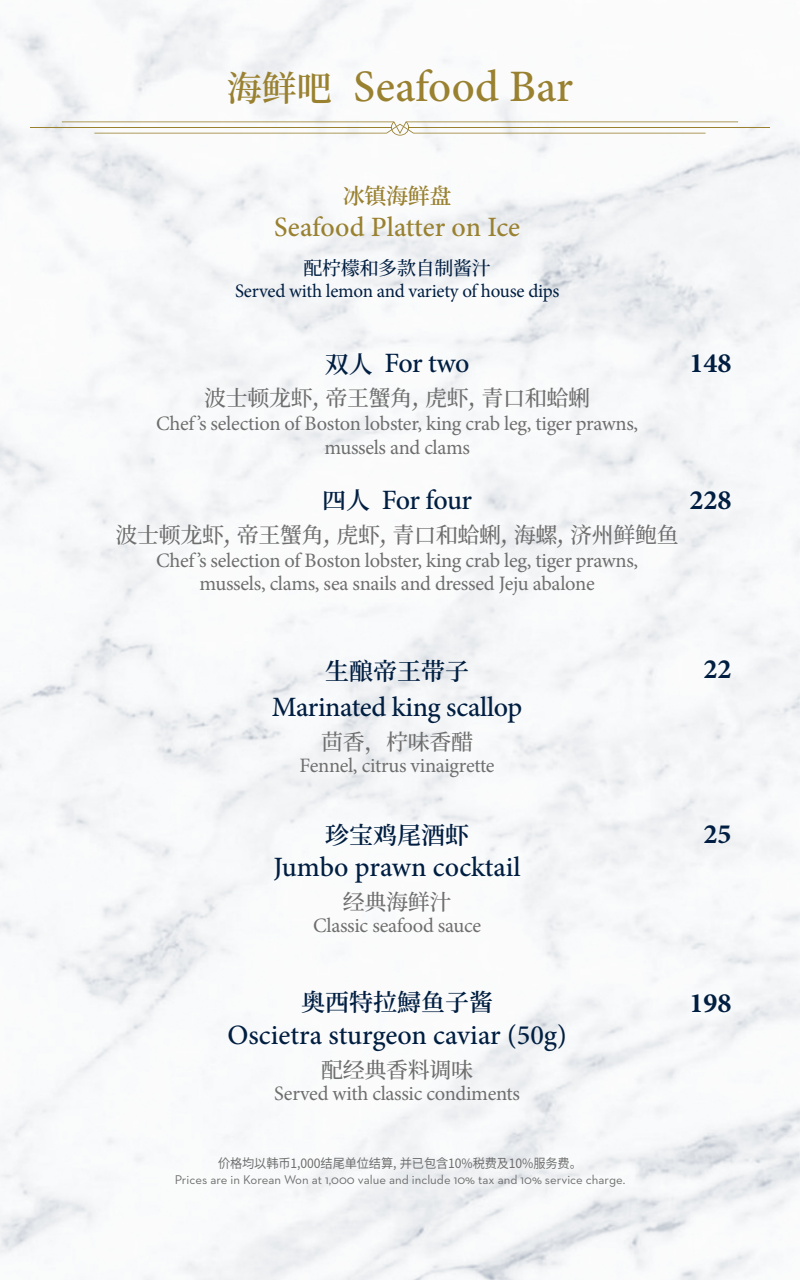
<style>
.page{position:relative;width:800px;height:1280px;background:#fff}
.page>*{position:absolute;margin:0;border:0;box-sizing:border-box;transform-origin:0 0}
.t1{font:500 45px "Minion Pro";letter-spacing:.005em;color:#998130}
.메뉴설명{font:500 28px "Minion Pro";letter-spacing:-.01em;color:#001e41}
.메뉴명{font:500 28px "Minion Pro";letter-spacing:-.005em;color:#998130}
.가격{font:700 28px "Minion Pro";color:#001e41}
.메뉴설명-2{font:600 24px "Noto Serif CJ Ksc";color:#001e41}
.메뉴설명-3{font:500 22px "Noto Serif CJ Ksc";letter-spacing:-.015em;color:#6e6e6e}
.메뉴설명-4{font:600 22px "Noto Serif CJ Ksc";letter-spacing:-.015em;color:#998130}
.메뉴설명-5{font:20.5px/23.5px "Minion Pro";letter-spacing:-.015em;color:#6e6e6e;text-align:center}
.메뉴명-2{font:19px/22px "Minion Pro";letter-spacing:-.015em;color:#001e41;text-align:center}
.t2{font:12.85px "Neutraface 2 Text";color:#6e6e6e}
.t3{font:12.85px "Noto Sans CJ Kkr";letter-spacing:-.01em;color:#6e6e6e;scale:.95 1}
.s1{font-family:"Noto Serif CJ Ksc";font-weight:600;font-size:35px}
.s2{font-family:"Noto Serif CJ Ksc";font-weight:500}
.s3{font-family:"Noto Serif CJ Ksc";font-weight:600;font-size:24px}
</style>
<div class="page">
<hr style="left:30px;top:127px;width:361px;height:1px;background:#998130">
<hr style="left:409px;top:127px;width:361px;height:1px;background:#998130">
<svg style="left:62px;top:121px;width:676px;height:15px"></svg>
<p class="t1" style="left:227px;top:56px;width:348px"><span class="s1">海鲜吧</span> Seafood Bar</p>
<p class="메뉴설명-4" style="left:343px;top:184px;width:110px">冰镇海鲜盘</p>
<p class="메뉴명" style="left:274px;top:208px;width:248px">Seafood Platter on Ice</p>
<p class="메뉴명-2" style="left:235px;top:258px;width:326px"><span class="s2">配柠檬和多款自制酱汁<br></span>Served with lemon and variety of house dips</p>
<p class="메뉴설명" style="left:325px;top:344px;width:146px"><span class="s3">双人</span> For two</p>
<p class="메뉴설명-3" style="left:204px;top:386px;width:387px">波士顿龙虾, 帝王蟹角, 虎虾, 青口和蛤蜊</p>
<p class="메뉴설명-5" style="left:156px;top:412px;width:484px">Chef’s selection of Boston lobster, king crab leg, tiger prawns, mussels and clams</p>
<p class="메뉴설명" style="left:322px;top:481px;width:151px"><span class="s3">四人</span> For four</p>
<p class="메뉴설명-3" style="left:115px;top:522px;width:565px">波士顿龙虾, 帝王蟹角, 虎虾, 青口和蛤蜊, 海螺, 济州鲜鲍鱼</p>
<p class="메뉴설명-5" style="left:156px;top:549px;width:484px">Chef’s selection of Boston lobster, king crab leg, tiger prawns, mussels, clams, sea snails and dressed Jeju abalone</p>
<p class="가격" style="left:690px;top:343px;width:43px">148</p>
<p class="가격" style="left:690px;top:481px;width:43px">228</p>
<p class="메뉴설명-2" style="left:325px;top:658px;width:145px">生酿帝王带子</p>
<p class="메뉴설명" style="left:272px;top:688px;width:252px">Marinated king scallop</p>
<p class="메뉴설명-3" style="left:321px;top:730px;width:154px">茴香，柠味香醋</p>
<p class="메뉴설명-5" style="left:300px;top:754px;width:197px">Fennel, citrus vinaigrette</p>
<p class="메뉴설명-2" style="left:325px;top:822px;width:145px">珍宝鸡尾酒虾</p>
<p class="메뉴설명" style="left:273px;top:848px;width:249px">Jumbo prawn cocktail</p>
<p class="메뉴설명-3" style="left:343px;top:890px;width:110px">经典海鲜汁</p>
<p class="메뉴설명-5" style="left:313px;top:914px;width:170px">Classic seafood sauce</p>
<p class="메뉴설명-2" style="left:301px;top:989px;width:193px">奥西特拉鱘鱼子酱</p>
<p class="메뉴설명" style="left:228px;top:1016px;width:341px">Oscietra sturgeon caviar (50g)</p>
<p class="메뉴설명-3" style="left:321px;top:1057px;width:154px">配经典香料调味</p>
<p class="메뉴설명-5" style="left:274px;top:1082px;width:247px">Served with classic condiments</p>
<p class="t3" style="left:218px;top:1156px;width:385px">价格均以韩币1,000结尾单位结算, 并已包含10%税费及10%服务费。</p>
<p class="t2" style="left:175px;top:1172px;width:452px">Prices are in Korean Won at 1,000 value and include 10% tax and 10% service charge.</p>
<p class="가격" style="left:704px;top:650px;width:29px">22</p>
<p class="가격" style="left:704px;top:815px;width:29px">25</p>
<p class="가격" style="left:690px;top:983px;width:43px">198</p>
</div>
